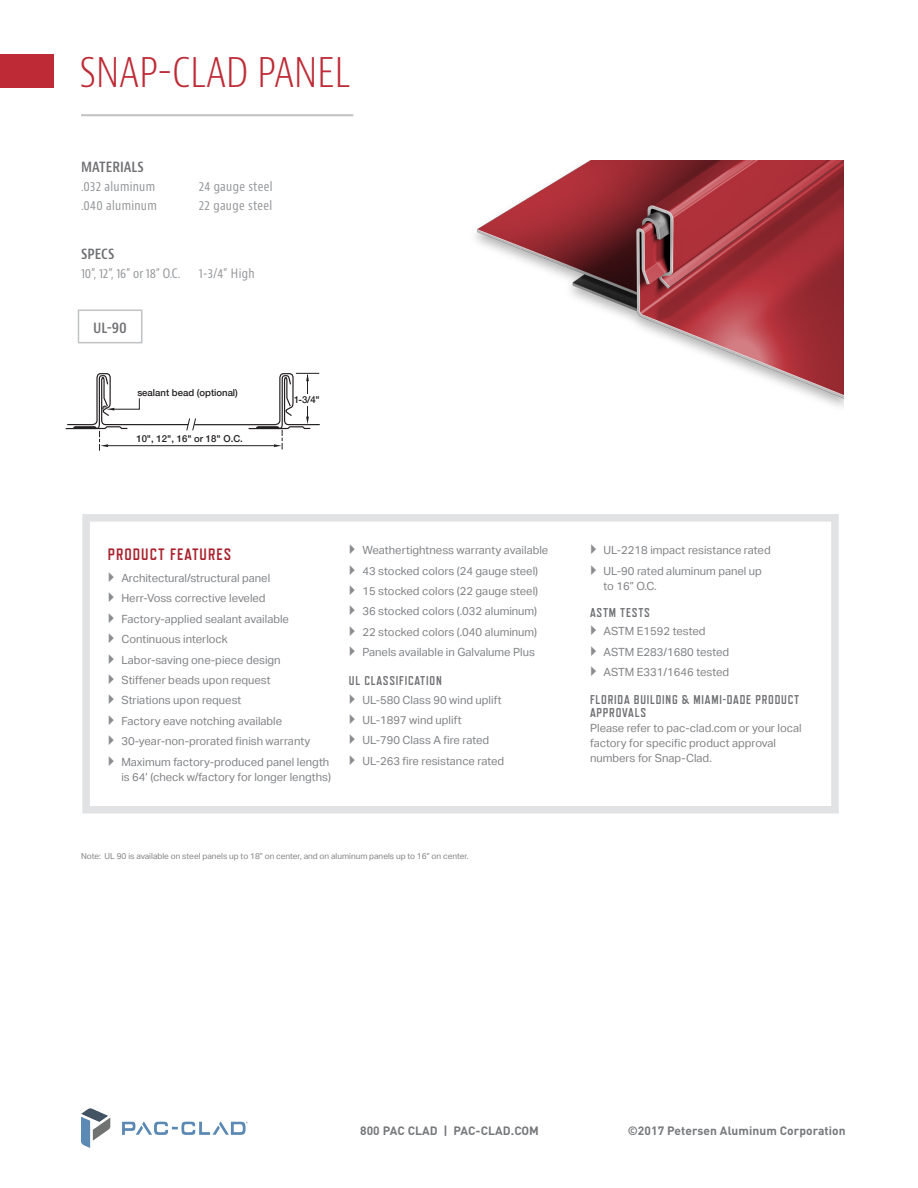
<style>
.page{position:relative;width:918px;height:1188px;background:#fff}
.page>*{position:absolute;margin:0;border:0;box-sizing:border-box;transform-origin:0 0}
.t1{font:300 condensed 43.5px "Bernino Sans";letter-spacing:-.01em;color:#be2b36}
.Product_Features-Hea{font:700 16.5px "Refrigerator Deluxe";letter-spacing:.06em;color:#a9212c}
.t2{font:600 condensed 15px "Bernino Sans";color:#6f7073}
.t3{font:condensed 12.75px "Bernino Sans";letter-spacing:.025em;color:#939598}
.Product_Features-_Se{font:700 12.75px/13.5px "Refrigerator Deluxe";letter-spacing:.06em;color:#6f7073}
.t4{font:700 12px "DINOT";letter-spacing:.005em;color:#76787b}
.t5{font:11.25px/15px "Aktiv Grotesk";color:#808285}
.t6{font:500 9.6px "Helvetica Neue";color:#231f20}
.Product_Features-_Se-2{font:8.25px "Aktiv Grotesk";color:#808285}
</style>
<div class="page">
<img style="left:81px;top:1108px;width:167px;height:40px">
<div style="left:0;top:54px;width:54px;height:34px;background:#be2b36"></div>
<hr style="left:81px;top:114px;width:272px;height:2px;background:#c1c2c4">
<img style="left:475px;top:160px;width:369px;height:247px">
<svg style="left:65px;top:372px;width:255px;height:79px"></svg>
<div style="left:82px;top:514px;width:757px;height:300px;border:8px solid #e1e2e4"></div>
<div style="left:78px;top:310px;width:65px;height:33px;border:2px solid #c1c2c4"></div>
<p class="t1" style="left:80px;top:45px;width:272px">SNAP-CLAD PANEL</p>
<p class="t2" style="left:81px;top:158px;width:64px">MATERIALS</p>
<p class="t3" style="left:81px;top:179px;width:76px">.032 aluminum</p>
<p class="t3" style="left:81px;top:197px;width:77px">.040 aluminum</p>
<p class="t3" style="left:199px;top:179px;width:75px">24 gauge steel</p>
<p class="t3" style="left:199px;top:197px;width:75px">22 gauge steel</p>
<p class="t2" style="left:81px;top:245px;width:35px">SPECS</p>
<p class="t3" style="left:81px;top:266px;width:101px">10”, 12”, 16” or 18” O.C.</p>
<p class="t3" style="left:199px;top:266px;width:57px">1-3/4” High</p>
<p class="t2" style="left:93px;top:318px;width:35px">UL-90</p>
<p class="t6" style="left:137px;top:385px;width:102px">sealant bead (optional)</p>
<p class="t6" style="left:136px;top:431px;width:108px">10", 12", 16" or 18" O.C.</p>
<p class="t6" style="left:294px;top:391px;width:27px">1-3/4"</p>
<p class="Product_Features-Hea" style="left:108px;top:545px;width:125px">PRODUCT FEATURES</p>
<p class="t5" style="left:121px;top:571px;width:150px">Architectural/structural panel</p>
<p class="t5" style="left:121px;top:591px;width:146px">Herr-Voss corrective leveled</p>
<p class="t5" style="left:121px;top:611px;width:169px">Factory-applied sealant available</p>
<p class="t5" style="left:121px;top:632px;width:108px">Continuous interlock</p>
<p class="t5" style="left:121px;top:652px;width:161px">Labor-saving one-piece design</p>
<p class="t5" style="left:121px;top:673px;width:151px">Stiffener beads upon request</p>
<p class="t5" style="left:121px;top:693px;width:122px">Striations upon request</p>
<p class="t5" style="left:121px;top:713px;width:162px">Factory eave notching available</p>
<p class="t5" style="left:121px;top:734px;width:191px">30-year-non-prorated finish warranty</p>
<p class="t5" style="left:121px;top:754px;width:211px">Maximum factory-produced panel length is 64’ (check w/factory for longer lengths)</p>
<p class="t5" style="left:362px;top:543px;width:187px">Weathertightness warranty available</p>
<p class="t5" style="left:362px;top:563px;width:177px">43 stocked colors (24 gauge steel)</p>
<p class="t5" style="left:362px;top:584px;width:177px">15 stocked colors (22 gauge steel)</p>
<p class="t5" style="left:362px;top:604px;width:176px">36 stocked colors (.032 aluminum)</p>
<p class="t5" style="left:362px;top:624px;width:176px">22 stocked colors (.040 aluminum)</p>
<p class="t5" style="left:362px;top:645px;width:174px">Panels available in Galvalume Plus</p>
<p class="Product_Features-_Se" style="left:349px;top:674px;width:94px">UL CLASSIFICATION</p>
<p class="t5" style="left:362px;top:692px;width:141px">UL-580 Class 90 wind uplift</p>
<p class="t5" style="left:362px;top:713px;width:101px">UL-1897 wind uplift</p>
<p class="t5" style="left:362px;top:733px;width:128px">UL-790 Class A fire rated</p>
<p class="t5" style="left:362px;top:753px;width:143px">UL-263 fire resistance rated</p>
<p class="Product_Features-_Se-2" style="left:81px;top:851px;width:389px">Note: UL 90 is available on steel panels up to 18” on center, and on aluminum panels up to 16” on center.</p>
<p class="t5" style="left:604px;top:543px;width:169px">UL-2218 impact resistance rated</p>
<p class="t5" style="left:604px;top:563px;width:160px">UL-90 rated aluminum panel up to 16” O.C.</p>
<p class="Product_Features-_Se" style="left:590px;top:606px;width:61px">ASTM TESTS</p>
<p class="t5" style="left:604px;top:624px;width:104px">ASTM E1592 tested</p>
<p class="t5" style="left:604px;top:644px;width:127px">ASTM E283/1680 tested</p>
<p class="t5" style="left:604px;top:665px;width:127px">ASTM E331/1646 tested</p>
<p class="Product_Features-_Se" style="left:590px;top:693px;width:211px">FLORIDA BUILDING &amp; MIAMI-DADE PRODUCT<br>APPROVALS</p>
<p class="t5" style="left:590px;top:721px;width:213px">Please refer to pac-clad.com or your local factory for specific product approval numbers for Snap-Clad.</p>
<p class="t4" style="left:360px;top:1122px;width:180px">800 PAC CLAD | PAC-CLAD.COM</p>
<p class="t4" style="left:628px;top:1122px;width:219px">©2017 Petersen Aluminum Corporation</p>
</div>
